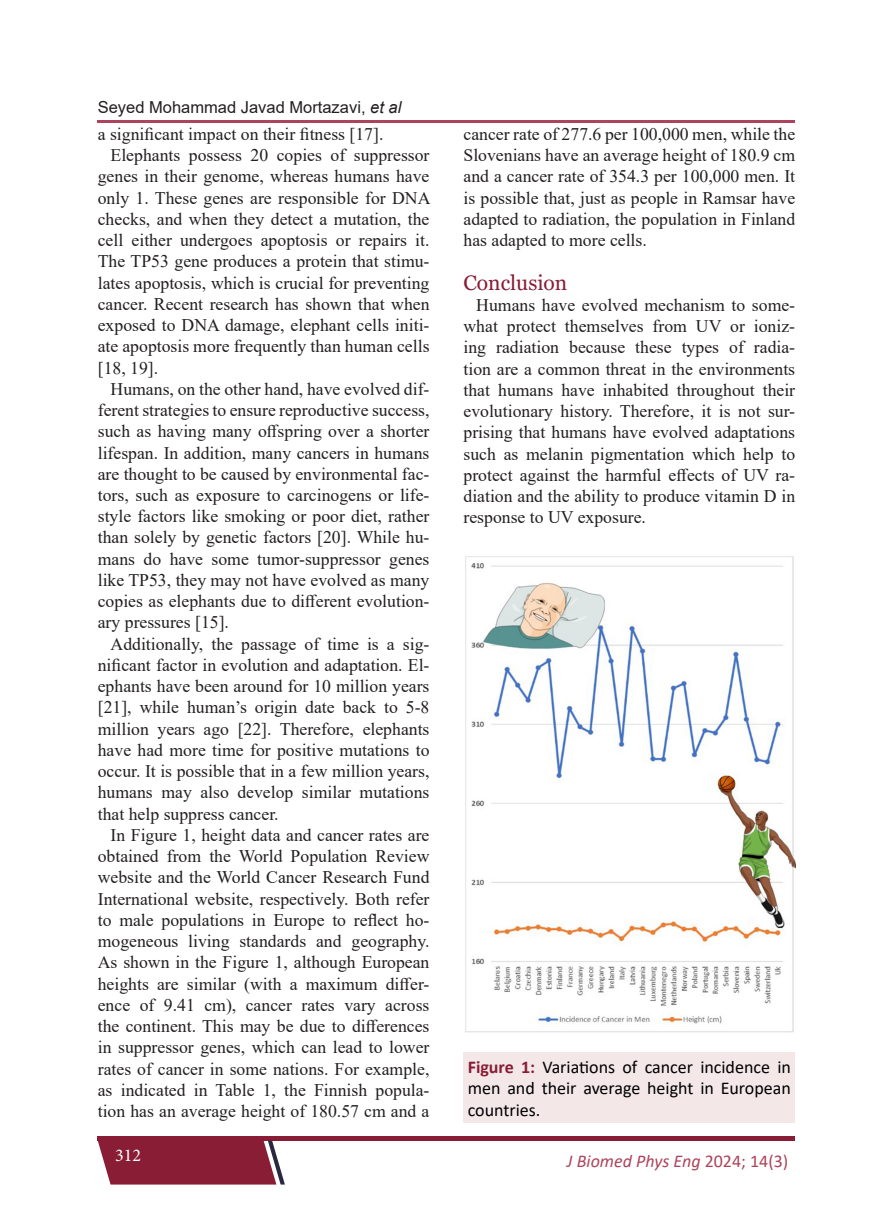
<style>
.page{position:relative;width:893px;height:1212px;background:#fff}
.page>*{position:absolute;margin:0;border:0;box-sizing:border-box;transform-origin:0 0}
.Heading{font:21px "Georgia";color:#881d35}
.Figure{font:18px/21.6px "Calibri";color:#000;text-align:justify}
.t1{font:italic 18px "Calibri";color:#ad445b}
.t2{font:18px "Minion Pro";color:#fff}
.Body{font:17.7px/21.3px "Times New Roman";color:#231f20;text-align:justify}
.Running_Author{font:16.5px "Arial";color:#231f20}
.s1{font-style:italic}
.s2{font-weight:700;color:#881d35}
.s3{font-style:normal}
</style>
<div class="page">
<div style="left:98px;top:1136px;width:697px;height:5px;background:#881d35"></div>
<svg style="left:98px;top:1141px;width:187px;height:43px;background:#903147"></svg>
<hr style="left:98px;top:120px;width:697px;height:2px;background:#ad445b">
<img style="left:465px;top:556px;width:330px;height:477px">
<div style="left:463px;top:1052px;width:332px;height:71px;background:#f3e7e8"></div>
<p class="Running_Author" style="left:98px;top:96px;width:305px">Seyed Mohammad Javad Mortazavi, <span class="s1">et al</span></p>
<p class="Body" style="left:98px;top:123px;width:287px">a significant impact on their fitness [17].</p>
<p class="Body" style="left:98px;top:144px;width:334px;text-indent:13px">Elephants possess 20 copies of suppressor genes in their genome, whereas humans have only 1. These genes are responsible for DNA checks, and when they detect a mutation, the cell either undergoes apoptosis or repairs it.<br>The TP53 gene produces a protein that stimu&shy;lates apoptosis, which is crucial for preventing cancer. Recent research has shown that when exposed to DNA damage, elephant cells initi&shy;ate apoptosis more frequently than human cells [18, 19].</p>
<p class="Body" style="left:98px;top:378px;width:333px;text-indent:13px">Humans, on the other hand, have evolved dif&shy;ferent strategies to ensure reproductive success, such as having many offspring over a shorter lifespan. In addition, many cancers in humans are thought to be caused by environmental fac&shy;tors, such as exposure to carcinogens or life&shy;style factors like smoking or poor diet, rather than solely by genetic factors [20]. While hu&shy;mans do have some tumor-suppressor genes like TP53, they may not have evolved as many copies as elephants due to different evolution&shy;ary pressures [15].</p>
<p class="Body" style="left:98px;top:632px;width:333px;text-indent:13px">Additionally, the passage of time is a sig&shy;nificant factor in evolution and adaptation. El&shy;ephants have been around for 10 million years [21], while human’s origin date back to 5-8 million years ago [22]. Therefore, elephants have had more time for positive mutations to occur. It is possible that in a few million years, humans may also develop similar mutations that help suppress cancer.</p>
<p class="Body" style="left:98px;top:824px;width:333px;text-indent:13px">In Figure 1, height data and cancer rates are obtained from the World Population Review website and the World Cancer Research Fund International website, respectively. Both refer to male populations in Europe to reflect ho&shy;mogeneous living standards and geography.<br>As shown in the Figure 1, although European heights are similar (with a maximum differ&shy;ence of 9.41 cm), cancer rates vary across the continent. This may be due to differences in suppressor genes, which can lead to lower rates of cancer in some nations. For example, as indicated in Table 1, the Finnish popula&shy;tion has an average height of 180.57 cm and a</p>
<p class="t2" style="left:115px;top:1143px;width:27px">312</p>
<p class="Body" style="left:463px;top:123px;width:333px">cancer rate of 277.6 per 100,000 men, while the Slovenians have an average height of 180.9 cm and a cancer rate of 354.3 per 100,000 men. It is possible that, just as people in Ramsar have adapted to radiation, the population in Finland has adapted to more cells.</p>
<p class="Heading" style="left:463px;top:270px;width:105px">Conclusion</p>
<p class="Body" style="left:463px;top:294px;width:333px;text-indent:13px">Humans have evolved mechanism to some&shy;what protect themselves from UV or ioniz&shy;ing radiation because these types of radia&shy;tion are a common threat in the environments that humans have inhabited throughout their evolutionary history. Therefore, it is not sur&shy;prising that humans have evolved adaptations such as melanin pigmentation which help to protect against the harmful effects of UV ra&shy;diation and the ability to produce vitamin D in response to UV exposure.</p>
<p class="Figure" style="left:468px;top:1055px;width:325px"><span class="s2">Figure 1:</span> Variations of cancer incidence in men and their average height in European countries.</p>
<p class="t1" style="left:567px;top:1148px;width:223px">J Biomed Phys Eng <span class="s3">2024; 14(3)</span></p>
</div>
